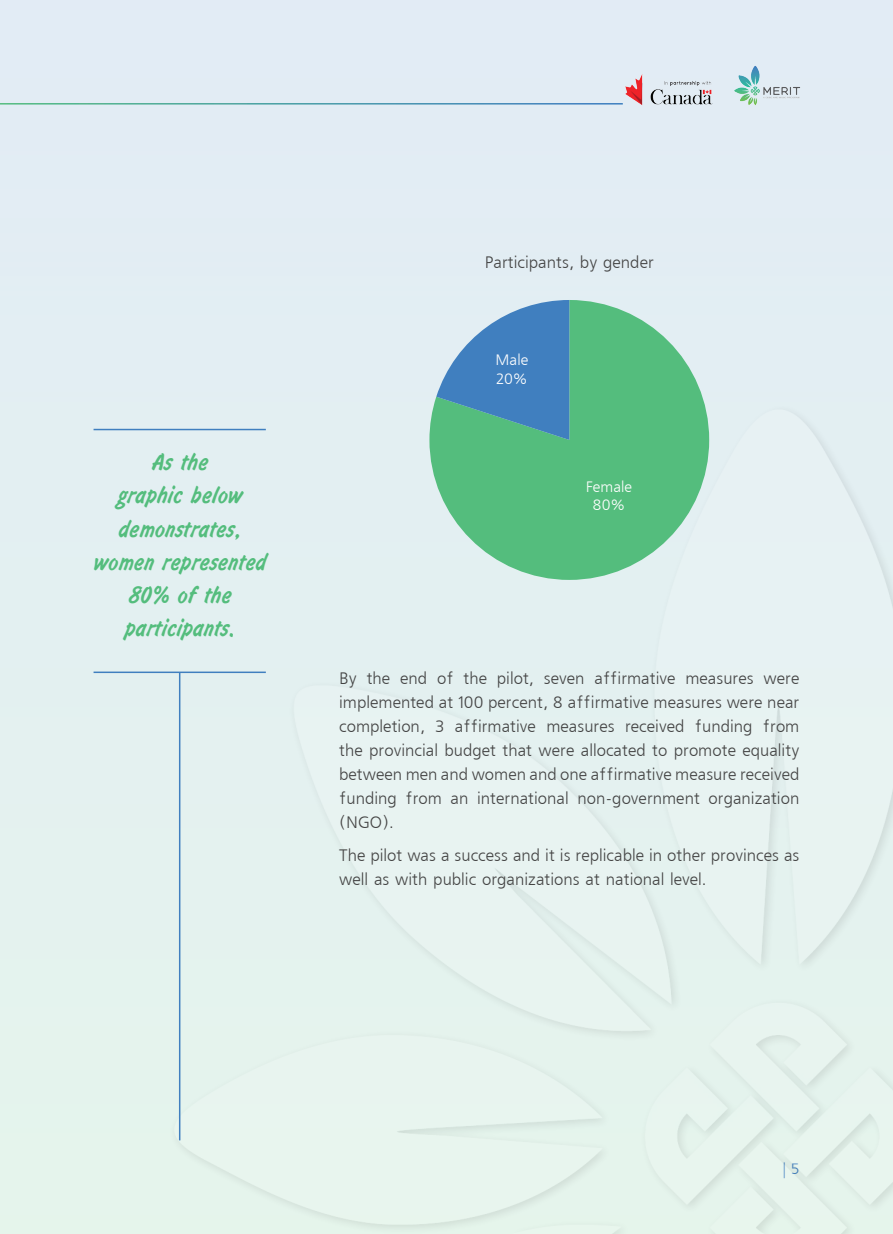
<style>
.page{position:relative;width:893px;height:1234px;background:#fff}
.page>*{position:absolute;margin:0;border:0;box-sizing:border-box;transform-origin:0 0}
.t1{font:24px/33px "Mogul Inform";color:#54bd7d;text-align:center}
.t2{font:16.5px/24px "Mogul Freeset";color:#434343;text-align:justify}
.t3{font:15px "Mogul Freeset";color:#fff}
.t4{font:15px "Mogul Freeset";color:#407fbf}
</style>
<div class="page">
<div style="left:0;top:0;width:893px;height:1233px;background:#e3edf3"></div>
<img style="left:159px;top:419px;width:734px;height:814px">
<img style="left:734px;top:66px;width:67px;height:39px">
<img style="left:625px;top:74px;width:88px;height:31px">
<hr style="left:0;top:103px;width:623px;height:1px;background:#fff">
<svg style="left:429px;top:300px;width:280px;height:279px;fill:#54bd7d"></svg>
<svg style="left:436px;top:300px;width:133px;height:140px"></svg>
<hr style="left:179px;top:672px;width:1px;height:468px;background:#407fbf">
<hr style="left:94px;top:671px;width:172px;height:2px;background:#407fbf">
<hr style="left:94px;top:428px;width:172px;height:2px;background:#407fbf">
<p class="t1" style="left:94px;top:447px;width:174px">As the<br>graphic below demonstrates, women represented<br>80% of the participants.</p>
<p class="t2" style="left:485px;top:251px;width:171px">Participants, by gender</p>
<p class="t3" style="left:496px;top:352px;width:34px">Male</p>
<p class="t3" style="left:496px;top:370px;width:33px">20%</p>
<p class="t3" style="left:586px;top:479px;width:48px">Female</p>
<p class="t3" style="left:592px;top:497px;width:34px">80%</p>
<p class="t2" style="left:339px;top:667px;width:462px">By the end of the pilot, seven affirmative measures were implemented at 100 percent, 8 affirmative measures were near completion, 3 affirmative measures received funding from the provincial budget that were allocated to promote equality between men and women and one affirmative measure received funding from an international non-government organization (NGO).</p>
<p class="t2" style="left:339px;top:843px;width:462px">The pilot was a success and it is replicable in other provinces as well as with public organizations at national level.</p>
<p class="t4" style="left:783px;top:1161px;width:18px">| 5</p>
</div>
